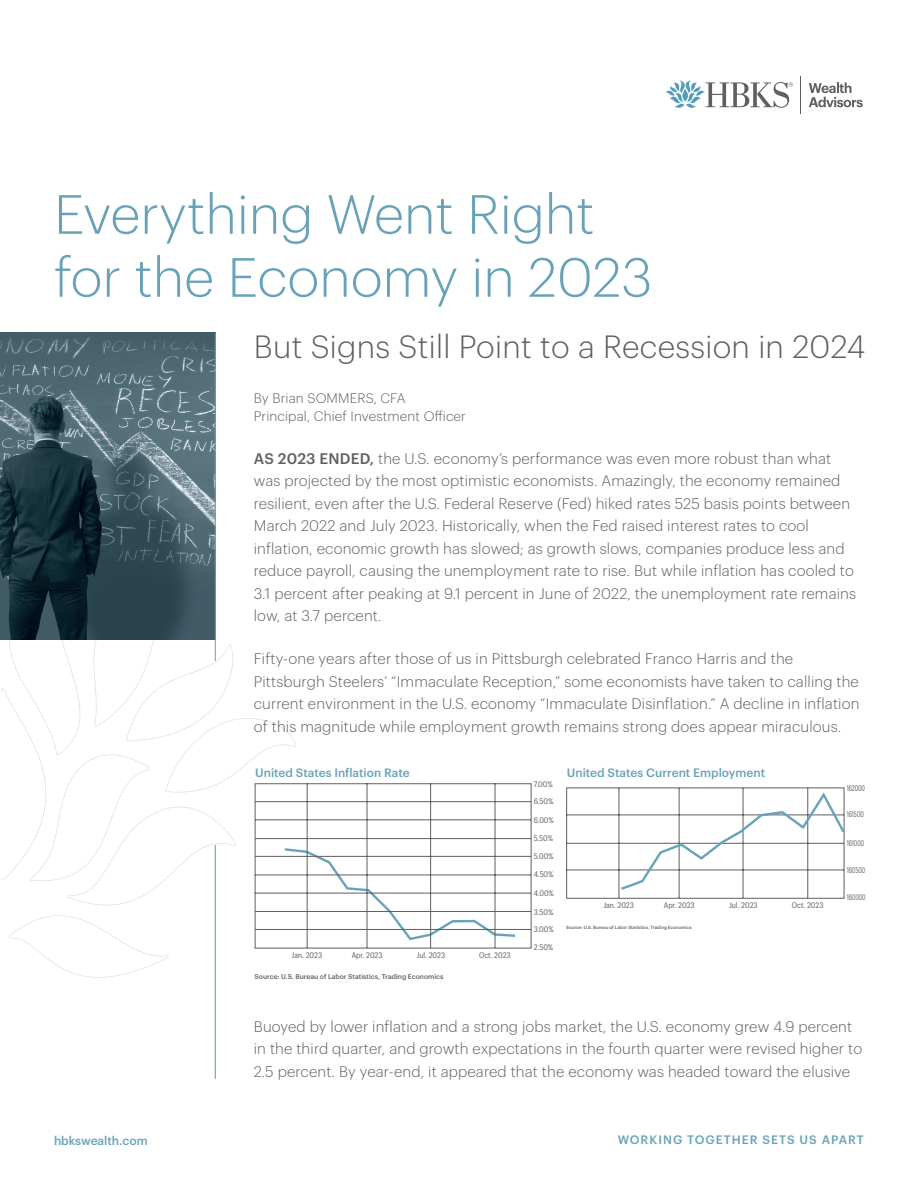
<style>
.page{position:relative;width:918px;height:1188px;background:#fff}
.page>*{position:absolute;margin:0;border:0;box-sizing:border-box;transform-origin:0 0}
.t1{font:300 54px/63px "Graphik";color:#67a2b8}
.t2{font:300 31.5px "Graphik";letter-spacing:.01em;color:#5f5f62}
.t3{font:300 15px/22.5px "Graphik";letter-spacing:.01em;color:#5f5f62}
.t4{font:300 13.5px/18px "Graphik";letter-spacing:.01em;color:#5f5f62}
.t5{font:500 12px "Graphik";color:#67a2b8}
.t6{font:500 12px "Graphik";letter-spacing:.085em;color:#67a2b8}
.t7{font:500 11.85px "Graphik";color:#67a2b8}
.t8{font:7.95px "Graphik Compact";color:#5f5f62}
.t9{font:7.95px "Graphik Compact";color:#5f5f62;scale:.75 1}
.t10{font:500 6.75px "Graphik";color:#5f5f62}
.t11{font:500 4.5px "Graphik";color:#5f5f62}
.s1{font-weight:500}
</style>
<div class="page">
<img style="left:0;top:333px;width:215px;height:307px">
<svg style="left:666px;top:80px;width:127px;height:28px"></svg>
<hr style="left:800px;top:76px;width:1px;height:37px;background:#5f5f62">
<svg style="left:809px;top:82px;width:54px;height:25px"></svg>
<hr style="left:215px;top:845px;width:1px;height:234px;background:#529cbe">
<hr style="left:215px;top:333px;width:1px;height:328px;background:#67a2b8">
<svg style="left:1px;top:561px;width:296px;height:417px"></svg>
<svg style="left:254px;top:783px;width:278px;height:166px"></svg>
<svg style="left:566px;top:787px;width:279px;height:112px"></svg>
<h1 class="t1" style="left:54px;top:186px;width:600px">Everything Went Right for the Economy in 2023</h1>
<h2 class="t2" style="left:254px;top:334px;width:613px">But Signs Still Point to a Recession in 2024</h2>
<p class="t4" style="left:254px;top:390px;width:214px">By Brian SOMMERS, CFA<br>Principal, Chief Investment Officer</p>
<p class="t3" style="left:254px;top:448px;width:604px"><span class="s1">AS 2023 ENDED,</span> the U.S. economy’s performance was even more robust than what was projected by the most optimistic economists. Amazingly, the economy remained resilient, even after the U.S. Federal Reserve (Fed) hiked rates 525 basis points between March 2022 and July 2023. Historically, when the Fed raised interest rates to cool inflation, economic growth has slowed; as growth slows, companies produce less and reduce payroll, causing the unemployment rate to rise. But while inflation has cooled to 3.1 percent after peaking at 9.1 percent in June of 2022, the unemployment rate remains low, at 3.7 percent.</p>
<p class="t3" style="left:254px;top:648px;width:607px">Fifty-one years after those of us in Pittsburgh celebrated Franco Harris and the Pittsburgh Steelers’ “Immaculate Reception,” some economists have taken to calling the current environment in the U.S. economy “Immaculate Disinflation.” A decline in inflation of this magnitude while employment growth remains strong does appear miraculous.</p>
<p class="t7" style="left:255px;top:768px;width:156px">United States Inflation Rate</p>
<p class="t8" style="left:292px;top:952px;width:32px">Jan. 2023</p>
<p class="t8" style="left:352px;top:952px;width:32px">Apr. 2023</p>
<p class="t8" style="left:417px;top:952px;width:30px">Jul. 2023</p>
<p class="t8" style="left:479px;top:952px;width:33px">Oct. 2023</p>
<p class="t10" style="left:255px;top:974px;width:190px">Source: U.S. Bureau of Labor Statistics, Trading Economics</p>
<p class="t8" style="left:534px;top:781px;width:21px">7.00%</p>
<p class="t8" style="left:534px;top:798px;width:21px">6.50%</p>
<p class="t8" style="left:534px;top:817px;width:22px">6.00%</p>
<p class="t8" style="left:534px;top:835px;width:21px">5.50%</p>
<p class="t8" style="left:534px;top:853px;width:21px">5.00%</p>
<p class="t8" style="left:534px;top:871px;width:21px">4.50%</p>
<p class="t8" style="left:534px;top:890px;width:22px">4.00%</p>
<p class="t8" style="left:534px;top:908px;width:21px">3.50%</p>
<p class="t8" style="left:534px;top:926px;width:22px">3.00%</p>
<p class="t8" style="left:534px;top:943px;width:21px">2.50%</p>
<p class="t5" style="left:567px;top:767px;width:200px">United States Current Employment</p>
<p class="t8" style="left:603px;top:902px;width:32px">Jan. 2023</p>
<p class="t8" style="left:664px;top:902px;width:32px">Apr. 2023</p>
<p class="t8" style="left:729px;top:902px;width:30px">Jul. 2023</p>
<p class="t8" style="left:792px;top:902px;width:33px">Oct. 2023</p>
<p class="t11" style="left:566px;top:926px;width:127px">Source: U.S. Bureau of Labor Statistics, Trading Economics</p>
<p class="t9" style="left:847px;top:785px;width:26px">162000</p>
<p class="t9" style="left:847px;top:811px;width:24px">161500</p>
<p class="t9" style="left:847px;top:840px;width:25px">161000</p>
<p class="t9" style="left:847px;top:867px;width:26px">160500</p>
<p class="t9" style="left:847px;top:894px;width:27px">160000</p>
<p class="t3" style="left:254px;top:1016px;width:610px">Buoyed by lower inflation and a strong jobs market, the U.S. economy grew 4.9 percent in the third quarter, and growth expectations in the fourth quarter were revised higher to<br>2.5 percent. By year-end, it appeared that the economy was headed toward the elusive</p>
<p class="t5" style="left:54px;top:1135px;width:95px">hbkswealth.com</p>
<p class="t6" style="left:618px;top:1134px;width:248px">WORKING TOGETHER SETS US APART</p>
</div>
